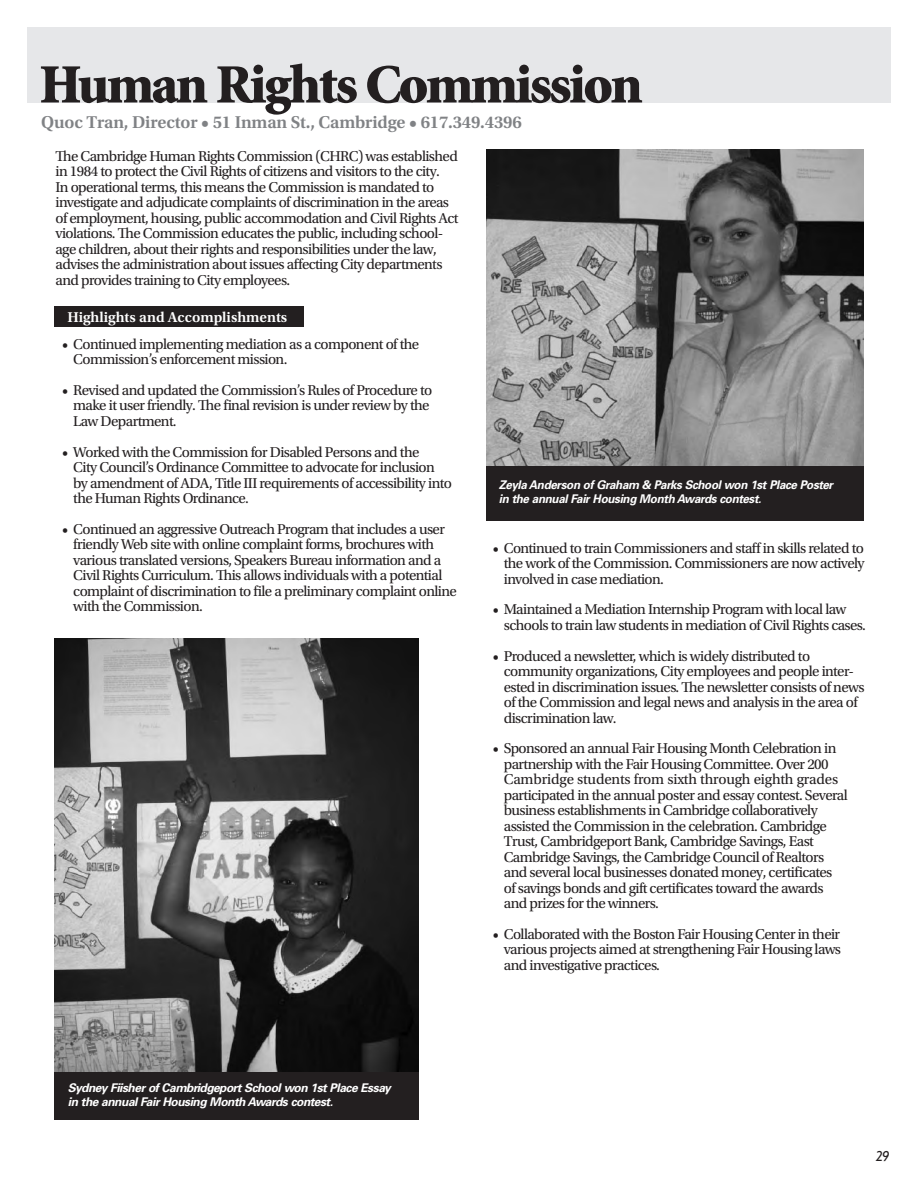
<style>
.page{position:relative;width:918px;height:1188px;background:#fff}
.page>*{position:absolute;margin:0;border:0;box-sizing:border-box;transform-origin:0 0}
.t1{font:900 55.5px "Minion Std";letter-spacing:-.04em;color:#231f20}
.t2{font:600 18px "Utopia Std";letter-spacing:-.01em;color:#808285}
.t3{font:15px/15.5px "Utopia Std";letter-spacing:-.04em;color:#231f20}
.t4{font:600 15px "Utopia Std";color:#fff}
.t5{font:italic 14.7px "Gill Sans";color:#231f20}
.t6{font:italic 700 12px/13.8px "Univers";letter-spacing:-.04em;color:#fff}
</style>
<div class="page">
<div style="left:27px;top:27px;width:864px;height:76px;background:#e6e7e9"></div>
<img style="left:54px;top:638px;width:364px;height:435px">
<div style="left:54px;top:1073px;width:364px;height:47px;background:#231f20"></div>
<img style="left:486px;top:150px;width:378px;height:316px">
<div style="left:486px;top:466px;width:378px;height:55px;background:#231f20"></div>
<div style="left:54px;top:306px;width:250px;height:20px;background:#231f20"></div>
<h1 class="t1" style="left:39px;top:57px;width:605px">Human Rights Commission</h1>
<p class="t2" style="left:41px;top:112px;width:482px">Quoc Tran, Director • 51 Inman St., Cambridge • 617.349.4396</p>
<p class="t3" style="left:56px;top:149px;width:404px">The Cambridge Human Rights Commission (CHRC) was established in 1984 to protect the Civil Rights of citizens and visitors to the city.<br>In operational terms, this means the Commission is mandated to investigate and adjudicate complaints of discrimination in the areas of employment, housing, public accommodation and Civil Rights Act violations. The Commission educates the public, including school&shy;age children, about their rights and responsibilities under the law, advises the administration about issues affecting City departments and provides training to City employees.</p>
<p class="t4" style="left:68px;top:308px;width:221px">Highlights and Accomplishments</p>
<p class="t3" style="left:73px;top:336px;width:347px;text-indent:-11px">• Continued implementing mediation as a component of the<br>Commission’s enforcement mission.</p>
<p class="t3" style="left:73px;top:383px;width:361px;text-indent:-11px">• Revised and updated the Commission’s Rules of Procedure to make it user friendly. The final revision is under review by the<br>Law Department.</p>
<p class="t3" style="left:73px;top:444px;width:380px;text-indent:-11px">• Worked with the Commission for Disabled Persons and the<br>City Council’s Ordinance Committee to advocate for inclusion by amendment of ADA, Title III requirements of accessibility into the Human Rights Ordinance.</p>
<p class="t3" style="left:73px;top:522px;width:385px;text-indent:-11px">• Continued an aggressive Outreach Program that includes a user friendly Web site with online complaint forms, brochures with various translated versions, Speakers Bureau information and a Civil Rights Curriculum. This allows individuals with a potential complaint of discrimination to file a preliminary complaint online with the Commission.</p>
<p class="t6" style="left:499px;top:478px;width:336px">Zeyla Anderson of Graham &amp; Parks School won 1st Place Poster in the annual Fair Housing Month Awards contest.</p>
<p class="t3" style="left:504px;top:540px;width:362px;text-align:justify;text-indent:-11px">• Continued to train Commissioners and staff in skills related to the work of the Commission. Commissioners are now actively involved in case mediation.</p>
<p class="t3" style="left:504px;top:602px;width:364px;text-indent:-11px">• Maintained a Mediation Internship Program with local law schools to train law students in mediation of Civil Rights cases.</p>
<p class="t3" style="left:504px;top:648px;width:362px;text-indent:-11px">• Produced a newsletter, which is widely distributed to community organizations, City employees and people inter&shy;ested in discrimination issues. The newsletter consists of news of the Commission and legal news and analysis in the area of discrimination law.</p>
<p class="t3" style="left:504px;top:741px;width:345px;text-indent:-11px">• Sponsored an annual Fair Housing Month Celebration in partnership with the Fair Housing Committee. Over 200<br>Cambridge students from sixth through eighth grades participated in the annual poster and essay contest. Several business establishments in Cambridge collaboratively assisted the Commission in the celebration. Cambridge Trust, Cambridgeport Bank, Cambridge Savings, East Cambridge Savings, the Cambridge Council of Realtors and several local businesses donated money, certificates of savings bonds and gift certificates toward the awards and prizes for the winners.</p>
<p class="t3" style="left:504px;top:927px;width:339px;text-align:justify;text-indent:-11px">• Collaborated with the Boston Fair Housing Center in their various projects aimed at strengthening Fair Housing laws and investigative practices.</p>
<p class="t6" style="left:68px;top:1081px;width:325px">Sydney Fiisher of Cambridgeport School won 1st Place Essay in the annual Fair Housing Month Awards contest.</p>
<p class="t5" style="left:876px;top:1148px;width:16px">29</p>
</div>
